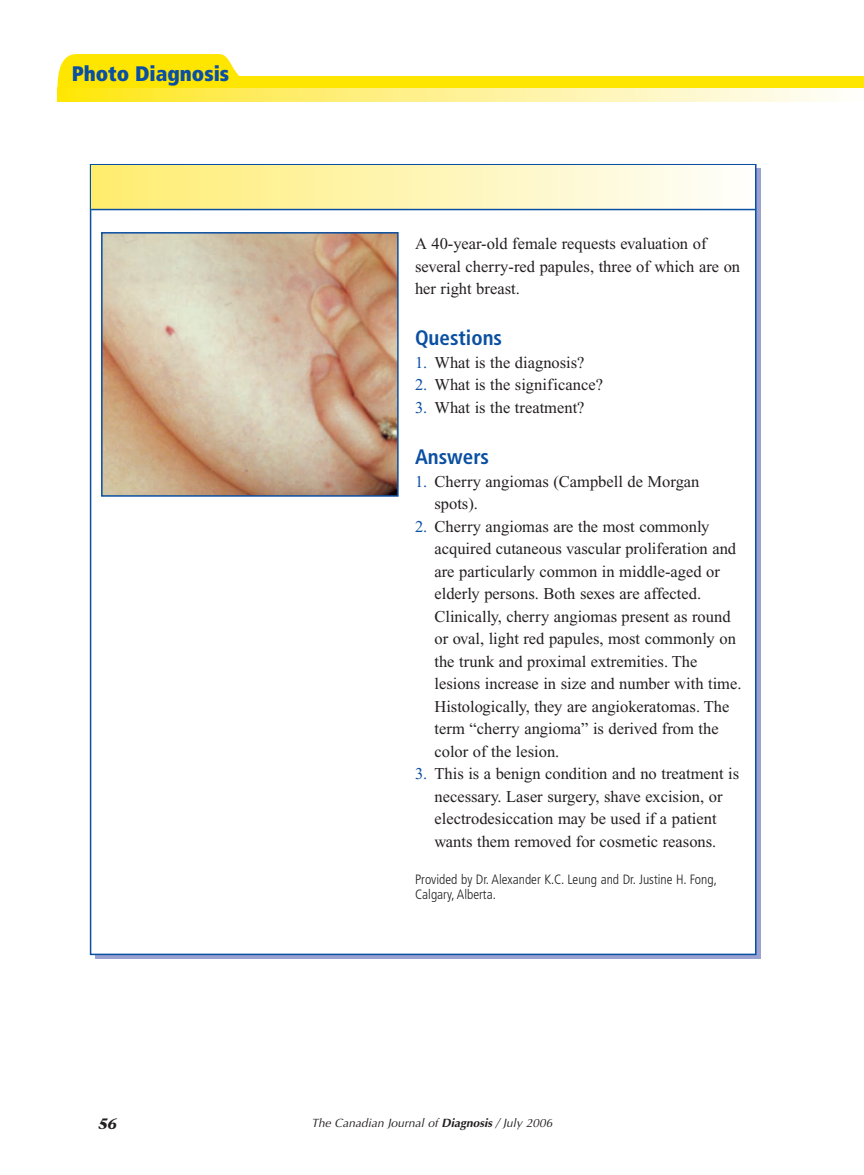
<style>
.page{position:relative;width:864px;height:1175px;background:#fff}
.page>*{position:absolute;margin:0;border:0;box-sizing:border-box;transform-origin:0 0}
.t1{font:700 condensed 21px "Frutiger";color:#0a4fa2}
.t2{font:900 condensed 21px "Frutiger";color:#0a4fa2}
.t3{font:16.5px/22.5px "Times New Roman";color:#231f20}
.t4{font:italic 700 15px "Stone Serif";color:#231f20}
.t5{font:300 condensed 13.5px/15px "Frutiger";color:#231f20}
.t6{font:italic 12px "Optima";color:#231f20}
.s1{color:#0a4fa2}
.s2{font-weight:700}
</style>
<div class="page">
<svg style="left:57px;top:54px;width:183px;height:34px;background:#ffe929"></svg>
<div style="left:59px;top:76px;width:805px;height:13px;background:#ffe601"></div>
<div style="left:62px;top:64px;width:169px;height:34px;background:#ffe601"></div>
<div style="left:91px;top:165px;width:664px;height:44px;background:linear-gradient(to right,#ffed6f,#fefefc)"></div>
<svg style="left:90px;top:208px;width:668px;height:289px"></svg>
<svg style="left:57px;top:89px;width:777px;height:12px;background:#fef18c"></svg>
<p class="t2" style="left:72px;top:66px;width:159px">Photo Diagnosis</p>
<p class="t3" style="left:415px;top:234px;width:327px">A 40-year-old female requests evaluation of several cherry-red papules, three of which are on her right breast.</p>
<p class="t1" style="left:415px;top:329px;width:89px">Questions</p>
<p class="t3" style="left:415px;top:352px;width:171px"><span class="s1">1.</span> What is the diagnosis?</p>
<p class="t3" style="left:415px;top:375px;width:189px"><span class="s1">2.</span> What is the significance?</p>
<p class="t3" style="left:415px;top:397px;width:171px"><span class="s1">3.</span> What is the treatment?</p>
<p class="t1" style="left:415px;top:448px;width:76px">Answers</p>
<p class="t3" style="left:434px;top:471px;width:267px;text-indent:-19px"><span class="s1">1.</span> Cherry angiomas (Campbell de Morgan spots).</p>
<p class="t3" style="left:434px;top:516px;width:309px;text-indent:-19px"><span class="s1">2.</span> Cherry angiomas are the most commonly acquired cutaneous vascular proliferation and are particularly common in middle-aged or elderly persons. Both sexes are affected.<br>Clinically, cherry angiomas present as round or oval, light red papules, most commonly on the trunk and proximal extremities. The lesions increase in size and number with time.<br>Histologically, they are angiokeratomas. The term “cherry angioma” is derived from the color of the lesion.</p>
<p class="t3" style="left:415px;top:764px;width:326px;text-align:center"><span class="s1">3.</span> This is a benign condition and no treatment is necessary. Laser surgery, shave excision, or electrodesiccation may be used if a patient wants them removed for cosmetic reasons.</p>
<p class="t5" style="left:415px;top:873px;width:303px">Provided by Dr. Alexander K.C. Leung and Dr. Justine H. Fong,<br>Calgary, Alberta.</p>
<p class="t4" style="left:98px;top:1118px;width:20px">56</p>
<p class="t6" style="left:312px;top:1118px;width:243px">The Canadian Journal of <span class="s2">Diagnosis</span> / July 2006</p>
</div>
